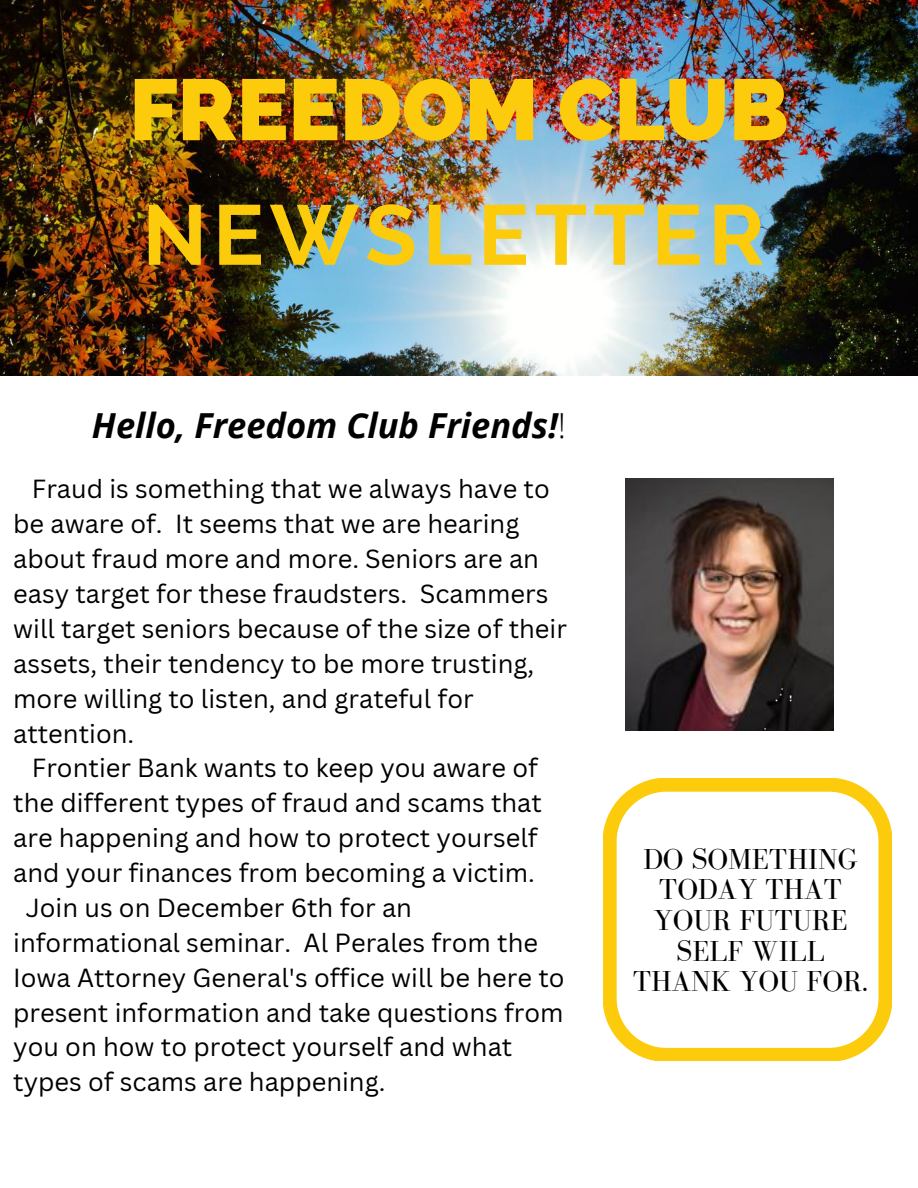
<style>
.page{position:relative;width:918px;height:1188px;background:#fff}
.page>*{position:absolute;margin:0;border:0;box-sizing:border-box;transform-origin:0 0}
.t1{font:800 86.4px "Raleway";color:#fccc0c}
.t2{font:700 84.6px "Raleway";letter-spacing:.07em;color:#fccc0c}
.t3{font:italic 700 34.5px "Open Sans";color:#000}
.t4{font:29.7px/30.6px "Bodoni FLF";color:#000;text-align:center}
.t5{font:25.5px/34.8px "Canva Sans";color:#000}
.s1{font-weight:300;font-style:normal}
</style>
<div class="page">
<img style="left:625px;top:479px;width:209px;height:252px">
<img style="left:0;top:0;width:918px;height:375px">
<svg style="left:604px;top:779px;width:288px;height:282px"></svg>
<h1 class="t1" style="left:129px;top:59px;width:661px">FREEDOM CLUB</h1>
<h2 class="t2" style="left:142px;top:185px;width:624px">NEWSLETTER</h2>
<h3 class="t3" style="left:92px;top:401px;width:476px">Hello, Freedom Club Friends!<span class="s1">!</span></h3>
<p class="t5" style="left:13px;top:471px;width:555px;text-indent:19px">Fraud is something that we always have to be aware of. It seems that we are hearing about fraud more and more. Seniors are an easy target for these fraudsters. Scammers will target seniors because of the size of their assets, their tendency to be more trusting, more willing to listen, and grateful for attention.</p>
<p class="t5" style="left:32px;top:750px;width:507px">Frontier Bank wants to keep you aware of</p>
<p class="t5" style="left:13px;top:785px;width:530px">the different types of fraud and scams that</p>
<p class="t5" style="left:13px;top:820px;width:526px">are happening and how to protect yourself</p>
<p class="t5" style="left:13px;top:855px;width:523px">and your finances from becoming a victim.</p>
<p class="t5" style="left:26px;top:890px;width:388px">Join us on December 6th for an</p>
<p class="t5" style="left:13px;top:925px;width:526px">informational seminar. Al Perales from the</p>
<p class="t5" style="left:13px;top:959px;width:553px">Iowa Attorney General's office will be here to</p>
<p class="t5" style="left:13px;top:994px;width:552px">present information and take questions from</p>
<p class="t5" style="left:13px;top:1029px;width:501px">you on how to protect yourself and what</p>
<p class="t5" style="left:13px;top:1064px;width:374px">types of scams are happening.</p>
<p class="t4" style="left:633px;top:843px;width:237px">DO SOMETHING<br>TODAY THAT<br>YOUR FUTURE<br>SELF WILL<br>THANK YOU FOR.</p>
</div>
